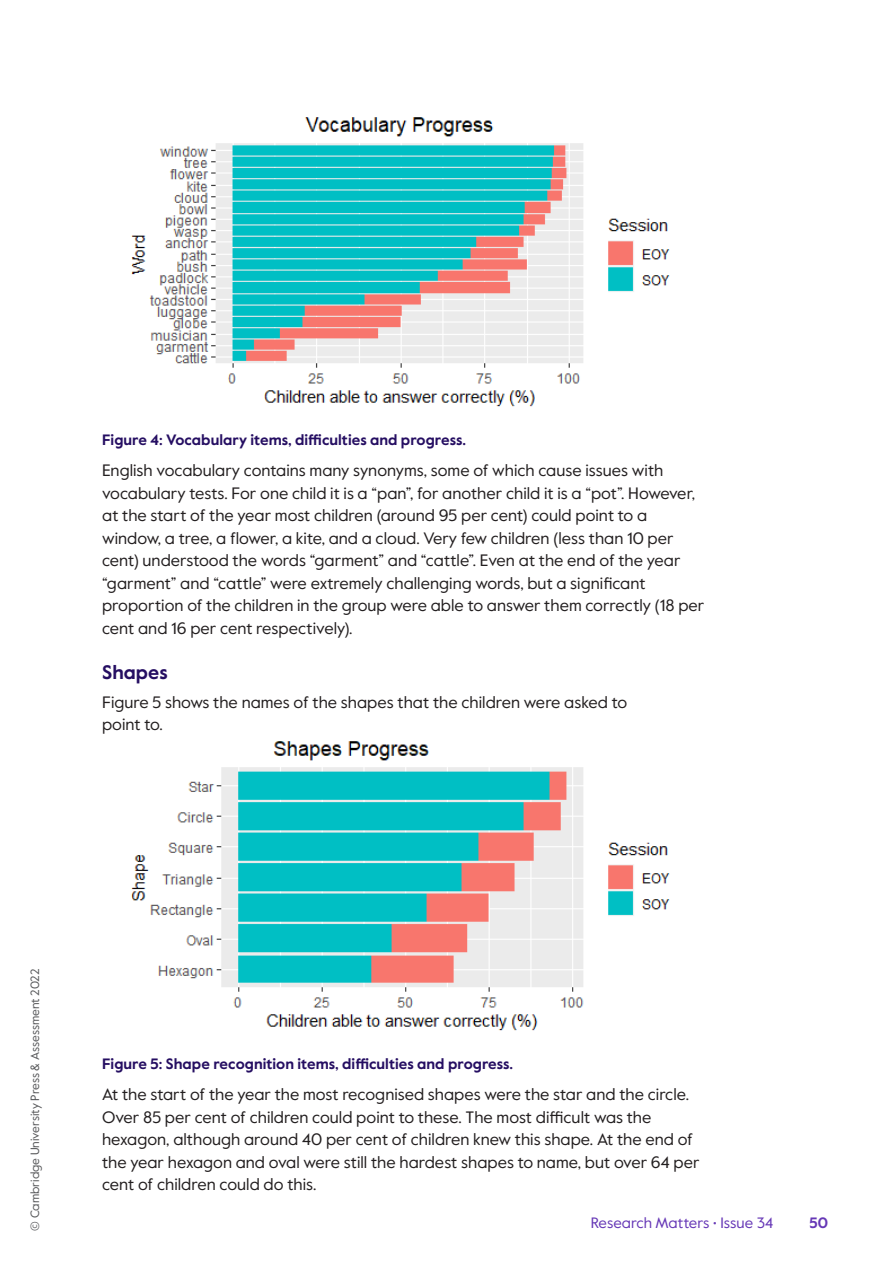
<style>
.page{position:relative;width:893px;height:1263px;background:#fff}
.page>*{position:absolute;margin:0;border:0;box-sizing:border-box;transform-origin:0 0}
.H2{font:700 19.5px "Value Sans Pro";letter-spacing:.005em;color:#250e62}
.P_Body{font:16.5px/22.5px "Value Sans Pro";color:#231f20}
.Table_and_figure_cap{font:700 15px "Value Sans Pro";letter-spacing:.005em;color:#250e62}
.t1{font:15px "Value Sans Pro";color:#6638b6}
.t2{font:700 15px "Value Sans Pro";color:#6638b6}
.t3{font:12px "Value Sans Pro";color:#57585a}
</style>
<div class="page">
<img style="left:131px;top:117px;width:539px;height:290px">
<img style="left:131px;top:741px;width:539px;height:290px">
<p class="Table_and_figure_cap" style="left:102px;top:431px;width:366px">Figure 4: Vocabulary items, difficulties and progress.</p>
<p class="P_Body" style="left:102px;top:459px;width:604px">English vocabulary contains many synonyms, some of which cause issues with vocabulary tests. For one child it is a “pan”, for another child it is a “pot”. However, at the start of the year most children (around 95 per cent) could point to a window, a tree, a flower, a kite, and a cloud. Very few children (less than 10 per cent) understood the words “garment” and “cattle”. Even at the end of the year “garment” and “cattle” were extremely challenging words, but a significant proportion of the children in the group were able to answer them correctly (18 per cent and 16 per cent respectively).</p>
<h3 class="H2" style="left:102px;top:661px;width:67px">Shapes</h3>
<p class="P_Body" style="left:102px;top:691px;width:527px">Figure 5 shows the names of the shapes that the children were asked to point to.</p>
<p class="t3" style="left:28px;top:1231px;width:264px;rotate:-90deg">© Cambridge University Press &amp; Assessment 2022</p>
<p class="Table_and_figure_cap" style="left:102px;top:1055px;width:413px">Figure 5: Shape recognition items, difficulties and progress.</p>
<p class="P_Body" style="left:102px;top:1083px;width:599px">At the start of the year the most recognised shapes were the star and the circle.<br>Over 85 per cent of children could point to these. The most difficult was the hexagon, although around 40 per cent of children knew this shape. At the end of the year hexagon and oval were still the hardest shapes to name, but over 64 per cent of children could do this.</p>
<p class="t1" style="left:591px;top:1213px;width:184px">Research Matters • Issue 34</p>
<p class="t2" style="left:809px;top:1213px;width:20px">50</p>
</div>
